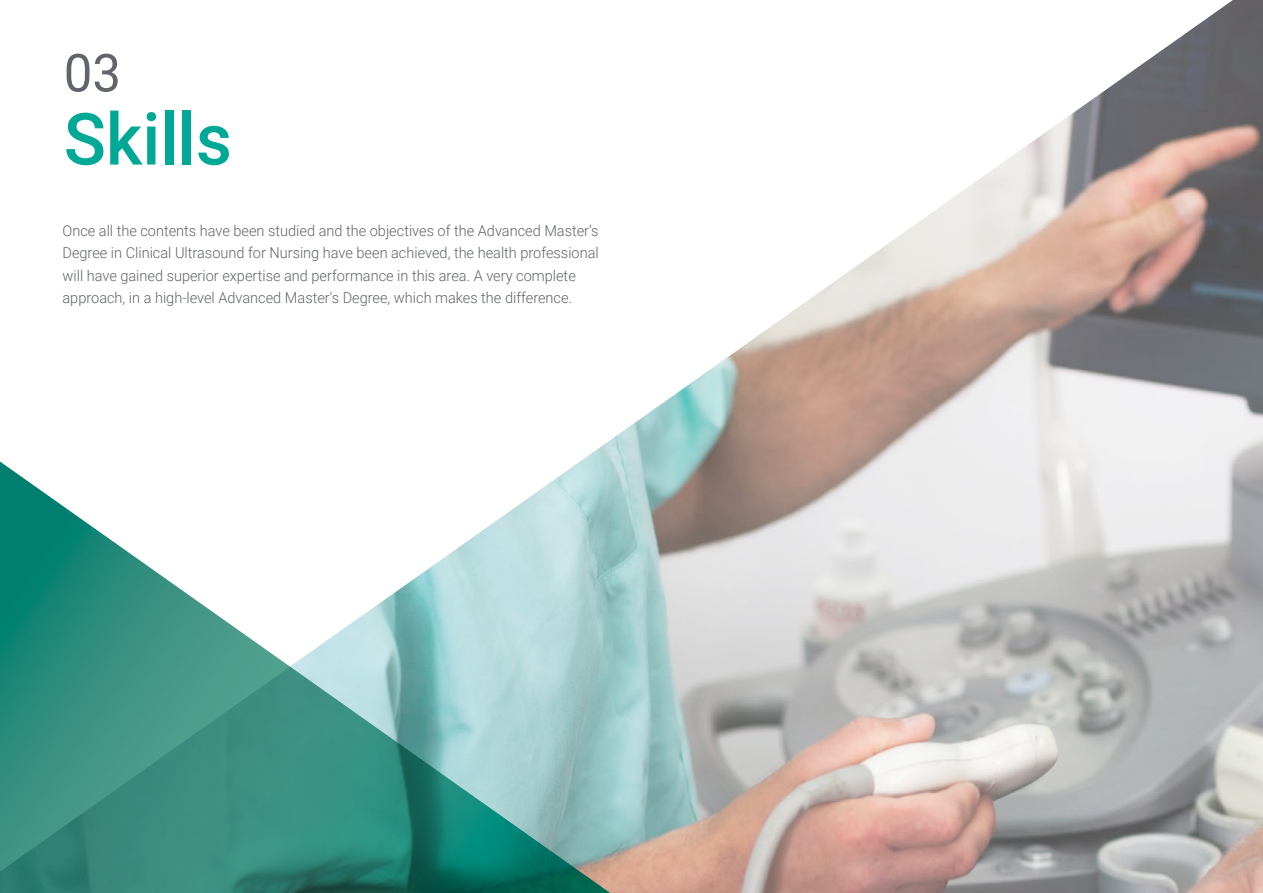
<style>
.page{position:relative;width:1263px;height:893px;background:#fff}
.page>*{position:absolute;margin:0;border:0;box-sizing:border-box;transform-origin:0 0}
.t1{font:500 72px "Roboto";color:#00a996}
.t2{font:52.5px "Roboto";color:#61646a}
.t3{font:300 15px/22.5px "Roboto";color:#61646a}
</style>
<div class="page">
<img style="left:602px;top:0;width:661px;height:893px">
<svg style="left:0;top:446px;width:640px;height:447px"></svg>
<h2 class="t2" style="left:64px;top:36px;width:59px">03</h2>
<h1 class="t1" style="left:64px;top:89px;width:170px">Skills</h1>
<p class="t3" style="left:63px;top:219px;width:538px">Once all the contents have been studied and the objectives of the Advanced Master’s Degree in Clinical Ultrasound for Nursing have been achieved, the health professional will have gained superior expertise and performance in this area. A very complete approach, in a high-level Advanced Master's Degree, which makes the difference.</p>
</div>
